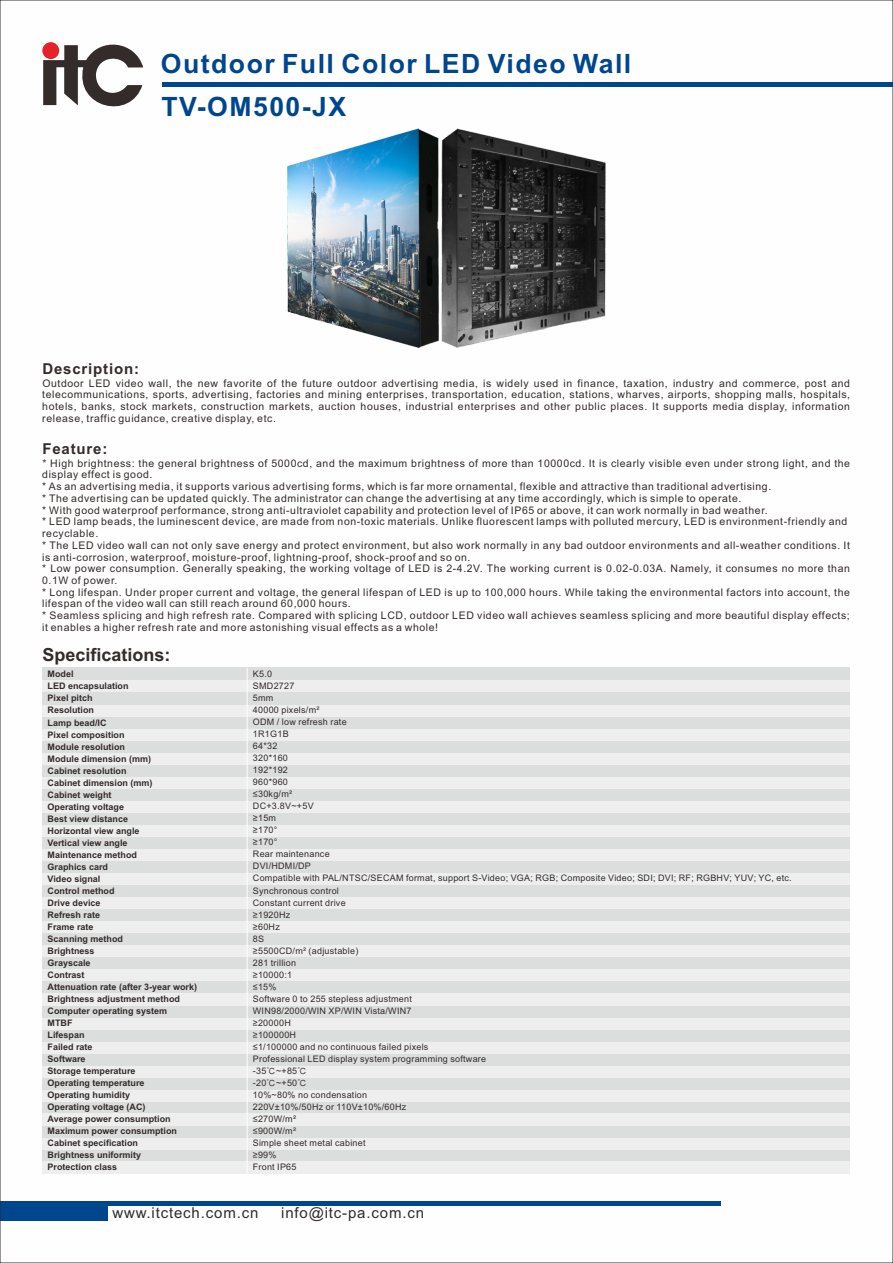
<style>
.page{position:relative;width:893px;height:1263px;background:#fff}
.page>*{position:absolute;margin:0;border:0;box-sizing:border-box;transform-origin:0 0}
.t1{font:700 26.55px "Arial";letter-spacing:.055em;color:#00468e}
.t2{font:700 18px "Arial";color:#332c2b}
.t3{font:15px "Arial";letter-spacing:.055em;color:#332c2b}
.t4{font:700 15px "Arial";letter-spacing:.055em;color:#332c2b}
.t5{font:10.5px/11.7px "Arial";letter-spacing:.055em;color:#332c2b;text-align:justify}
.t6{font:700 9px/12px "Arial";color:#332c2b}
.t7{font:9px/12px "Arial";letter-spacing:.03em;color:#332c2b}
.s1{font-family:"Sim Hei"}
</style>
<div class="page">
<hr style="left:0;top:1202px;width:720px;height:4px;background:#00468e">
<div style="left:0;top:1202px;width:108px;height:18px;background:#00468e"></div>
<hr style="left:163px;top:82px;width:730px;height:4px;background:#00468e">
<svg style="left:43px;top:42px;width:100px;height:65px"></svg>
<div style="left:42px;top:1101px;width:808px;height:12px;background:#dcdddd"></div>
<div style="left:42px;top:1089px;width:808px;height:12px;background:#eeeeef"></div>
<div style="left:42px;top:1077px;width:808px;height:12px;background:#dcdddd"></div>
<div style="left:42px;top:1065px;width:808px;height:12px;background:#eeeeef"></div>
<div style="left:42px;top:1053px;width:808px;height:12px;background:#dcdddd"></div>
<div style="left:42px;top:1041px;width:808px;height:12px;background:#eeeeef"></div>
<div style="left:42px;top:1029px;width:808px;height:12px;background:#dcdddd"></div>
<div style="left:42px;top:1017px;width:808px;height:12px;background:#eeeeef"></div>
<div style="left:42px;top:1005px;width:808px;height:12px;background:#dcdddd"></div>
<div style="left:42px;top:993px;width:808px;height:12px;background:#eeeeef"></div>
<div style="left:42px;top:981px;width:808px;height:12px;background:#dcdddd"></div>
<div style="left:42px;top:969px;width:808px;height:12px;background:#eeeeef"></div>
<div style="left:42px;top:957px;width:808px;height:12px;background:#dcdddd"></div>
<div style="left:42px;top:945px;width:808px;height:12px;background:#eeeeef"></div>
<div style="left:42px;top:933px;width:808px;height:12px;background:#dcdddd"></div>
<div style="left:42px;top:921px;width:808px;height:12px;background:#eeeeef"></div>
<div style="left:42px;top:909px;width:808px;height:12px;background:#dcdddd"></div>
<div style="left:42px;top:897px;width:808px;height:12px;background:#eeeeef"></div>
<div style="left:42px;top:885px;width:808px;height:12px;background:#dcdddd"></div>
<div style="left:42px;top:872px;width:808px;height:13px;background:#eeeeef"></div>
<div style="left:42px;top:860px;width:808px;height:12px;background:#dcdddd"></div>
<div style="left:42px;top:848px;width:808px;height:12px;background:#eeeeef"></div>
<div style="left:42px;top:836px;width:808px;height:12px;background:#dcdddd"></div>
<div style="left:42px;top:824px;width:808px;height:12px;background:#eeeeef"></div>
<div style="left:42px;top:812px;width:808px;height:12px;background:#dcdddd"></div>
<div style="left:42px;top:800px;width:808px;height:12px;background:#eeeeef"></div>
<div style="left:42px;top:788px;width:808px;height:12px;background:#dcdddd"></div>
<div style="left:42px;top:776px;width:808px;height:12px;background:#eeeeef"></div>
<div style="left:42px;top:764px;width:808px;height:12px;background:#dcdddd"></div>
<div style="left:42px;top:752px;width:808px;height:12px;background:#eeeeef"></div>
<div style="left:42px;top:740px;width:808px;height:12px;background:#dcdddd"></div>
<div style="left:42px;top:728px;width:808px;height:12px;background:#eeeeef"></div>
<div style="left:42px;top:716px;width:808px;height:12px;background:#dcdddd"></div>
<div style="left:42px;top:704px;width:808px;height:12px;background:#eeeeef"></div>
<div style="left:42px;top:692px;width:808px;height:12px;background:#dcdddd"></div>
<div style="left:42px;top:680px;width:808px;height:12px;background:#eeeeef"></div>
<div style="left:42px;top:668px;width:808px;height:12px;background:#dcdddd"></div>
<div style="left:42px;top:1149px;width:808px;height:12px;background:#dcdddd"></div>
<div style="left:42px;top:1137px;width:808px;height:12px;background:#eeeeef"></div>
<div style="left:42px;top:1125px;width:808px;height:12px;background:#dcdddd"></div>
<div style="left:42px;top:1113px;width:808px;height:12px;background:#eeeeef"></div>
<div style="left:42px;top:1161px;width:808px;height:12px;background:#eeeeef"></div>
<hr style="left:247px;top:668px;width:1px;height:505px;background:#fefefe">
<img style="left:287px;top:128px;width:319px;height:220px">
<h1 class="t1" style="left:161px;top:54px;width:472px">Outdoor Full Color LED Video Wall</h1>
<h1 class="t1" style="left:161px;top:97px;width:186px">TV-OM500-JX</h1>
<h3 class="t4" style="left:42px;top:363px;width:98px">Description:</h3>
<p class="t5" style="left:42px;top:378px;width:809px">Outdoor LED video wall, the new favorite of the future outdoor advertising media, is widely used in finance, taxation, industry and commerce, post and telecommunications, sports, advertising, factories and mining enterprises, transportation, education, stations, wharves, airports, shopping malls, hospitals, hotels, banks, stock markets, construction markets, auction houses, industrial enterprises and other public places. It supports media display, information release, traffic guidance, creative display, etc.</p>
<h3 class="t4" style="left:42px;top:443px;width:67px">Feature:</h3>
<p class="t5" style="left:42px;top:458px;width:809px;text-align:left">* High brightness: the general brightness of 5000cd, and the maximum brightness of more than 10000cd. It is clearly visible even under strong light, and the display effect is good.<br>* As an advertising media, it supports various advertising forms, which is far more ornamental, flexible and attractive than traditional advertising.<br>* The advertising can be updated quickly. The administrator can change the advertising at any time accordingly, which is simple to operate.<br>* With good waterproof performance, strong anti-ultraviolet capability and protection level of IP65 or above, it can work normally in bad weather.<br>* LED lamp beads, the luminescent device, are made from non-toxic materials. Unlike fluorescent lamps with polluted mercury, LED is environment-friendly and recyclable.<br>* The LED video wall can not only save energy and protect environment, but also work normally in any bad outdoor environments and all-weather conditions. It is anti-corrosion, waterproof, moisture-proof, lightning-proof, shock-proof and so on.<br>* Low power consumption. Generally speaking, the working voltage of LED is 2-4.2V. The working current is 0.02-0.03A. Namely, it consumes no more than 0.1W of power.<br>* Long lifespan. Under proper current and voltage, the general lifespan of LED is up to 100,000 hours. While taking the environmental factors into account, the lifespan of the video wall can still reach around 60,000 hours.<br>* Seamless splicing and high refresh rate. Compared with splicing LCD, outdoor LED video wall achieves seamless splicing and more beautiful display effects; it enables a higher refresh rate and more astonishing visual effects as a whole!</p>
<h2 class="t2" style="left:42px;top:648px;width:130px">Specifications:</h2>
<p class="t6" style="left:48px;top:669px;width:151px">Model<br>LED encapsulation<br>Pixel pitch<br>Resolution<br>Lamp bead/IC<br>Pixel composition<br>Module resolution<br>Module dimension (mm)<br>Cabinet resolution<br>Cabinet dimension (mm)<br>Cabinet weight<br>Operating voltage<br>Best view distance<br>Horizontal view angle<br>Vertical view angle<br>Maintenance method<br>Graphics card<br>Video signal<br>Control method<br>Drive device<br>Refresh rate<br>Frame rate<br>Scanning method<br>Brightness<br>Grayscale<br>Contrast<br>Attenuation rate (after 3-year work)<br>Brightness adjustment method<br>Computer operating system<br>MTBF<br>Lifespan<br>Failed rate<br>Software<br>Storage temperature<br>Operating temperature<br>Operating humidity<br>Operating voltage (AC)<br>Average power consumption<br>Maximum power consumption<br>Cabinet specification<br>Brightness uniformity<br>Protection class</p>
<p class="t7" style="left:253px;top:669px;width:540px">K5.0<br>SMD2727<br>5mm<br>40000 pixels/m²<br>ODM / low refresh rate<br>1R1G1B<br>64*32<br>320*160<br>192*192<br>960*960<br>≤30kg/m²<br>DC+3.8V~+5V<br>≥15m<br>≥170°<br>≥170°<br>Rear maintenance<br>DVI/HDMI/DP<br>Compatible with PAL/NTSC/SECAM format, support S-Video; VGA; RGB; Composite Video; SDI; DVI; RF; RGBHV; YUV; YC, etc.<br>Synchronous control<br>Constant current drive<br>≥1920Hz<br>≥60Hz<br>8S<br>≥5500CD/m² (adjustable)<br>281 trillion<br>≥10000:1<br>≤15%<br>Software 0 to 255 stepless adjustment<br>WIN98/2000/WIN XP/WIN Vista/WIN7<br>≥20000H<br>≥100000H<br>≤1/100000 and no continuous failed pixels<br>Professional LED display system programming software<br>-35<span class="s1">℃</span>~+85<span class="s1">℃<br></span>-20<span class="s1">℃</span>~+50<span class="s1">℃<br></span>10%~80% no condensation<br>220V±10%/50Hz or 110V±10%/60Hz<br>≤270W/m²<br>≤900W/m²<br>Simple sheet metal cabinet<br>≥99%<br>Front IP65</p>
<h3 class="t3" style="left:112px;top:1207px;width:147px">www.itctech.com.cn</h3>
<h3 class="t3" style="left:281px;top:1207px;width:144px">info@itc-pa.com.cn</h3>
</div>
